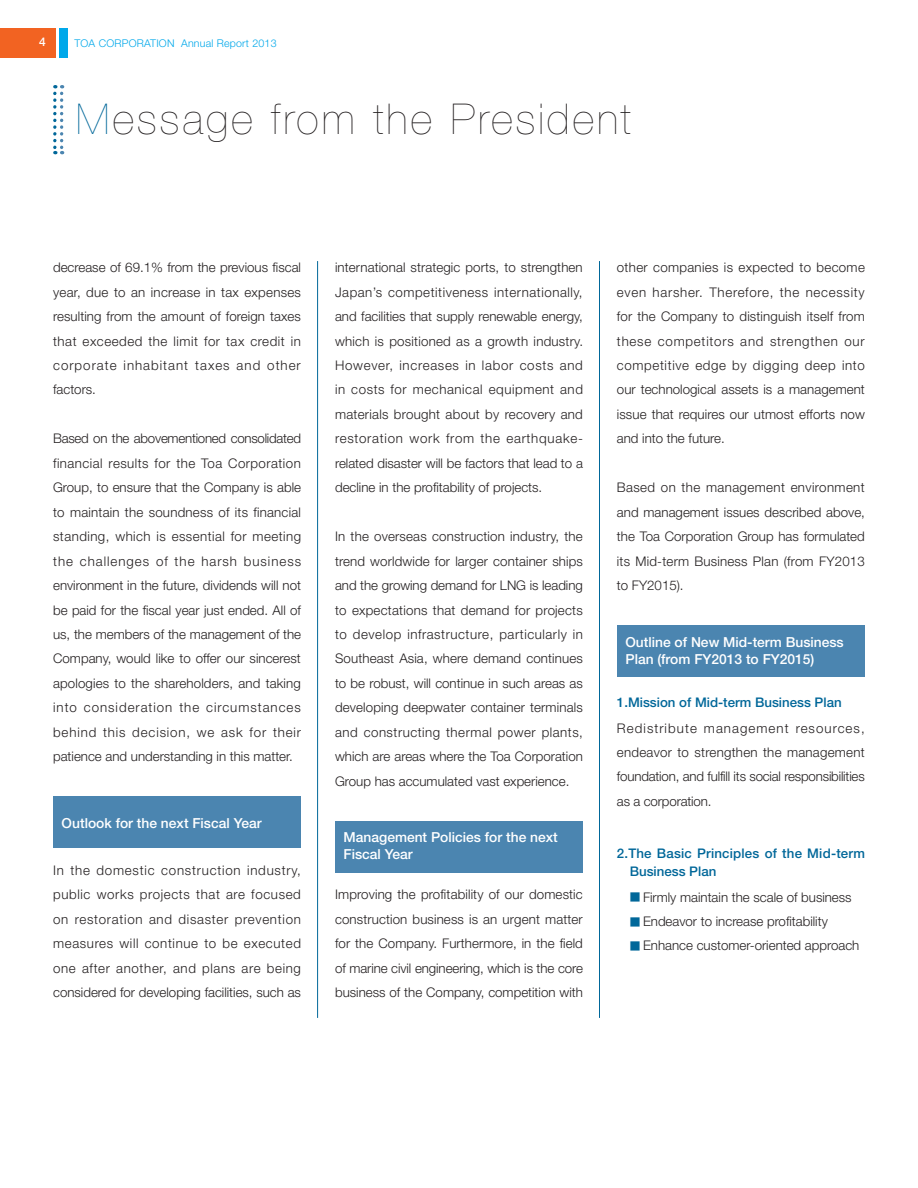
<style>
.page{position:relative;width:918px;height:1188px;background:#fff}
.page>*{position:absolute;margin:0;border:0;box-sizing:border-box;transform-origin:0 0}
.t1{font:200 42.45px "Helvetica Neue LT Std";letter-spacing:.075em;color:#231f20}
.t2{font:500 13.8px/17px "Helvetica Neue LT Std";color:#fff}
.t3{font:300 13.35px/24.5px "Helvetica Neue LT Std";color:#231f20;text-align:justify}
.t4{font:300 13.35px/24.8px "Helvetica Neue LT Std";letter-spacing:.02em;color:#231f20}
.t5{font:500 13.35px/18px "Helvetica Neue LT Std";letter-spacing:.015em;color:#006799}
.t6{font:500 12px "Helvetica Neue LT Std";color:#fff}
.t7{font:300 10.65px "Helvetica Neue LT Std";letter-spacing:.02em;color:#00a8ea}
.s1{color:#006799}
.s2{font-weight:500;color:#006799}
.s3{font-family:"UD Shin Go Pro Regular 90 msp RKSJ H";font-weight:400;font-size:10.65px;color:#006799}
</style>
<div class="page">
<div style="left:0;top:28px;width:55px;height:29px;background:#f26322"></div>
<div style="left:60px;top:28px;width:8px;height:29px;background:#00a8ea"></div>
<svg style="left:53px;top:85px;width:10px;height:69px"></svg>
<div style="left:335px;top:821px;width:248px;height:51px;background:#4b85b0"></div>
<div style="left:617px;top:626px;width:248px;height:51px;background:#4b85b0"></div>
<div style="left:53px;top:797px;width:248px;height:51px;background:#4b85b0"></div>
<hr style="left:599px;top:261px;width:1px;height:757px;background:#006799">
<hr style="left:317px;top:261px;width:1px;height:757px;background:#006799">
<p class="t6" style="left:39px;top:38px;width:8px">4</p>
<p class="t7" style="left:74px;top:37px;width:204px">TOA CORPORATION Annual Report 2013</p>
<p class="t1" style="left:76px;top:94px;width:556px"><span class="s1">M</span>essage from the President</p>
<p class="t3" style="left:53px;top:255px;width:249px">decrease of 69.1% from the previous fiscal year, due to an increase in tax expenses resulting from the amount of foreign taxes that exceeded the limit for tax credit in corporate inhabitant taxes and other factors.</p>
<p class="t3" style="left:53px;top:427px;width:250px">Based on the abovementioned consolidated financial results for the Toa Corporation Group, to ensure that the Company is able to maintain the soundness of its financial standing, which is essential for meeting the challenges of the harsh business environment in the future, dividends will not be paid for the fiscal year just ended. All of us, the members of the management of the Company, would like to offer our sincerest apologies to the shareholders, and taking into consideration the circumstances behind this decision, we ask for their patience and understanding in this matter.</p>
<p class="t2" style="left:62px;top:816px;width:201px">Outlook for the next Fiscal Year</p>
<p class="t3" style="left:53px;top:858px;width:249px">In the domestic construction industry, public works projects that are focused on restoration and disaster prevention measures will continue to be executed one after another, and plans are being considered for developing facilities, such as</p>
<p class="t3" style="left:335px;top:255px;width:249px">international strategic ports, to strengthen Japan’s competitiveness internationally, and facilities that supply renewable energy, which is positioned as a growth industry.<br>However, increases in labor costs and in costs for mechanical equipment and materials brought about by recovery and restoration work from the earthquake&shy;related disaster will be factors that lead to a decline in the profitability of projects.</p>
<p class="t3" style="left:335px;top:524px;width:249px">In the overseas construction industry, the trend worldwide for larger container ships and the growing demand for LNG is leading to expectations that demand for projects to develop infrastructure, particularly in Southeast Asia, where demand continues to be robust, will continue in such areas as developing deepwater container terminals and constructing thermal power plants, which are areas where the Toa Corporation Group has accumulated vast experience.</p>
<p class="t2" style="left:344px;top:831px;width:216px">Management Policies for the next<br>Fiscal Year</p>
<p class="t3" style="left:335px;top:883px;width:249px">Improving the profitability of our domestic construction business is an urgent matter for the Company. Furthermore, in the field of marine civil engineering, which is the core business of the Company, competition with</p>
<p class="t3" style="left:617px;top:255px;width:249px">other companies is expected to become even harsher. Therefore, the necessity for the Company to distinguish itself from these competitors and strengthen our competitive edge by digging deep into our technological assets is a management issue that requires our utmost efforts now and into the future.</p>
<p class="t3" style="left:617px;top:475px;width:249px">Based on the management environment and management issues described above, the Toa Corporation Group has formulated its Mid-term Business Plan (from FY2013 to FY2015).</p>
<p class="t2" style="left:625px;top:635px;width:220px">Outline of New Mid-term Business<br>Plan (from FY2013 to FY2015)</p>
<p class="t4" style="left:617px;top:690px;width:249px"><span class="s2">1.Mission of Mid-term Business Plan </span>Redistribute management resources, endeavor to strengthen the management foundation, and fulfill its social responsibilities as a corporation.</p>
<p class="t5" style="left:630px;top:846px;width:237px;text-indent:-13px">2.The Basic Principles of the Mid-term<br>Business Plan</p>
<p class="t3" style="left:630px;top:885px;width:223px"><span class="s3">■</span> Firmly maintain the scale of business</p>
<p class="t3" style="left:630px;top:909px;width:200px"><span class="s3">■</span> Endeavor to increase profitability</p>
<p class="t3" style="left:630px;top:934px;width:231px"><span class="s3">■</span> Enhance customer-oriented approach</p>
</div>
